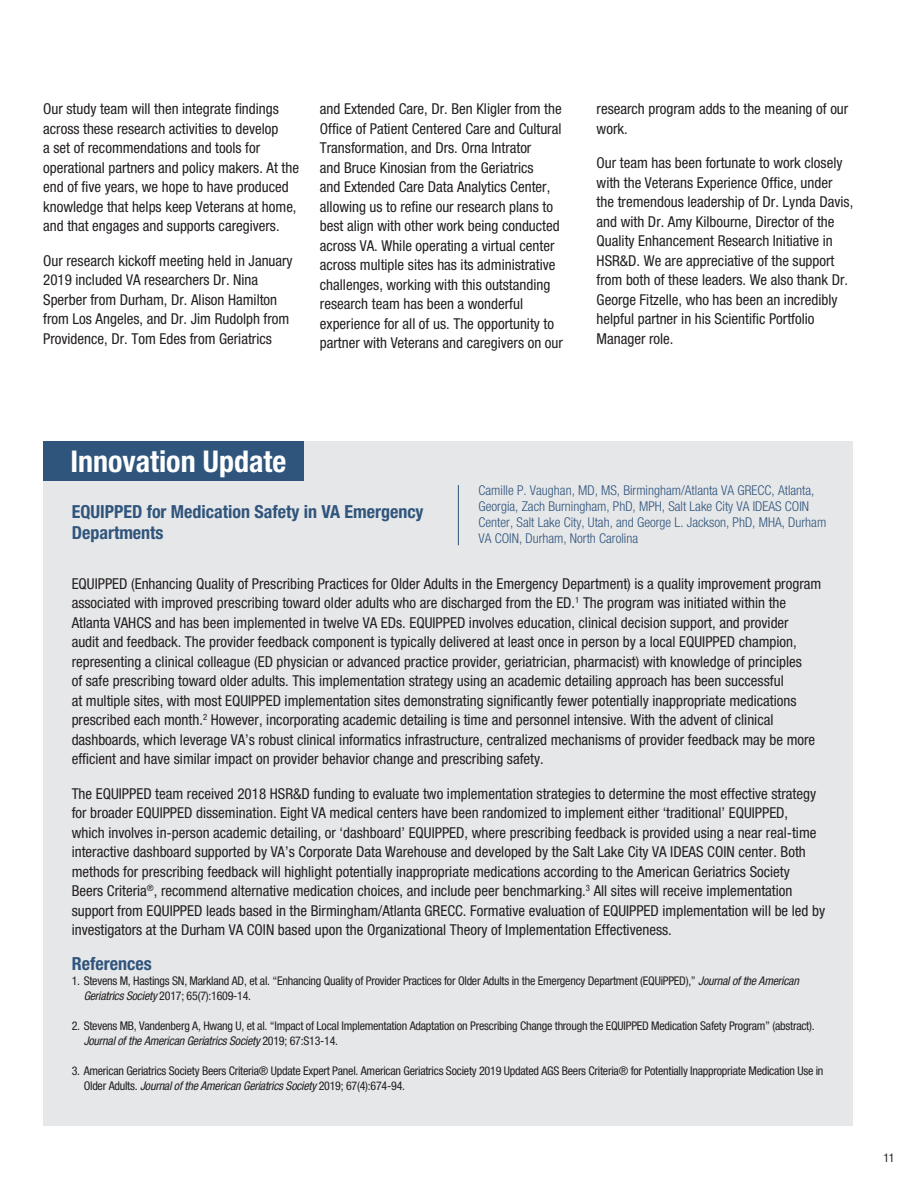
<style>
.page{position:relative;width:918px;height:1188px;background:#fff}
.page>*{position:absolute;margin:0;border:0;box-sizing:border-box;transform-origin:0 0}
.t1{font:700 condensed 30px "Helvetica Neue LT Std";color:#fff}
.t2{font:700 condensed 18px/21px "Helvetica Neue LT Std";color:#30557c}
.New_FORUM_text{font:condensed 15px/19.5px "Helvetica Neue LT Std";color:#231f20}
.t3{font:300 condensed 13.5px/16.2px "Helvetica Neue LT Std";color:#30557c}
.t4{font:condensed 12px/15px "Helvetica Neue LT Std";letter-spacing:-.02em;color:#231f20}
.s1{font-style:italic}
</style>
<div class="page">
<div style="left:43px;top:442px;width:810px;height:684px;background:#e6e7e9"></div>
<div style="left:43px;top:442px;width:261px;height:39px;background:#30557c"></div>
<hr style="left:458px;top:485px;width:1px;height:60px;background:#30557c">
<p class="New_FORUM_text" style="left:43px;top:99px;width:257px">Our study team will then integrate findings across these research activities to develop<br>a set of recommendations and tools for operational partners and policy makers. At the end of five years, we hope to have produced knowledge that helps keep Veterans at home, and that engages and supports caregivers.</p>
<p class="New_FORUM_text" style="left:43px;top:251px;width:251px">Our research kickoff meeting held in January 2019 included VA researchers Dr. Nina Sperber from Durham, Dr. Alison Hamilton from Los Angeles, and Dr. Jim Rudolph from Providence, Dr. Tom Edes from Geriatrics</p>
<p class="New_FORUM_text" style="left:320px;top:99px;width:245px">and Extended Care, Dr. Ben Kligler from the Office of Patient Centered Care and Cultural Transformation, and Drs. Orna Intrator<br>and Bruce Kinosian from the Geriatrics<br>and Extended Care Data Analytics Center, allowing us to refine our research plans to best align with other work being conducted across VA. While operating a virtual center across multiple sites has its administrative challenges, working with this outstanding research team has been a wonderful experience for all of us. The opportunity to partner with Veterans and caregivers on our</p>
<p class="New_FORUM_text" style="left:597px;top:99px;width:253px">research program adds to the meaning of our work.</p>
<p class="New_FORUM_text" style="left:597px;top:153px;width:258px">Our team has been fortunate to work closely with the Veterans Experience Office, under the tremendous leadership of Dr. Lynda Davis, and with Dr. Amy Kilbourne, Director of the Quality Enhancement Research Initiative in HSR&amp;D. We are appreciative of the support from both of these leaders. We also thank Dr.<br>George Fitzelle, who has been an incredibly helpful partner in his Scientific Portfolio Manager role.</p>
<h1 class="t1" style="left:70px;top:443px;width:217px">Innovation Update</h1>
<p class="t2" style="left:72px;top:501px;width:353px">EQUIPPED for Medication Safety in VA Emergency<br>Departments</p>
<p class="t3" style="left:479px;top:482px;width:349px">Camille P. Vaughan, MD, MS, Birmingham/Atlanta VA GRECC, Atlanta, Georgia, Zach Burningham, PhD, MPH, Salt Lake City VA IDEAS COIN Center, Salt Lake City, Utah, and George L. Jackson, PhD, MHA, Durham VA COIN, Durham, North Carolina</p>
<p class="New_FORUM_text" style="left:72px;top:574px;width:751px">EQUIPPED (Enhancing Quality of Prescribing Practices for Older Adults in the Emergency Department) is a quality improvement program associated with improved prescribing toward older adults who are discharged from the ED.<sup>1</sup> The program was initiated within the Atlanta VAHCS and has been implemented in twelve VA EDs. EQUIPPED involves education, clinical decision support, and provider<br>audit and feedback. The provider feedback component is typically delivered at least once in person by a local EQUIPPED champion, representing a clinical colleague (ED physician or advanced practice provider, geriatrician, pharmacist) with knowledge of principles<br>of safe prescribing toward older adults. This implementation strategy using an academic detailing approach has been successful<br>at multiple sites, with most EQUIPPED implementation sites demonstrating significantly fewer potentially inappropriate medications prescribed each month.<sup>2</sup> However, incorporating academic detailing is time and personnel intensive. With the advent of clinical dashboards, which leverage VA’s robust clinical informatics infrastructure, centralized mechanisms of provider feedback may be more efficient and have similar impact on provider behavior change and prescribing safety.</p>
<p class="New_FORUM_text" style="left:72px;top:784px;width:755px">The EQUIPPED team received 2018 HSR&amp;D funding to evaluate two implementation strategies to determine the most effective strategy for broader EQUIPPED dissemination. Eight VA medical centers have been randomized to implement either ‘traditional’ EQUIPPED,<br>which involves in-person academic detailing, or ‘dashboard’ EQUIPPED, where prescribing feedback is provided using a near real-time interactive dashboard supported by VA’s Corporate Data Warehouse and developed by the Salt Lake City VA IDEAS COIN center. Both methods for prescribing feedback will highlight potentially inappropriate medications according to the American Geriatrics Society Beers Criteria<sup>®</sup>, recommend alternative medication choices, and include peer benchmarking.<sup>3</sup> All sites will receive implementation support from EQUIPPED leads based in the Birmingham/Atlanta GRECC. Formative evaluation of EQUIPPED implementation will be led by investigators at the Durham VA COIN based upon the Organizational Theory of Implementation Effectiveness.</p>
<p class="t2" style="left:72px;top:953px;width:81px">References</p>
<p class="t4" style="left:84px;top:973px;width:717px;text-indent:-12px">1. Stevens M, Hastings SN, Markland AD, et al. “Enhancing Quality of Provider Practices for Older Adults in the Emergency Department (EQUiPPED),” <span class="s1">Journal of the American<br>Geriatrics Society</span> 2017; 65(7):1609-14.</p>
<p class="t4" style="left:84px;top:1018px;width:733px;text-indent:-12px">2. Stevens MB, Vandenberg A, Hwang U, et al. “Impact of Local Implementation Adaptation on Prescribing Change through the EQUIPPED Medication Safety Program” (abstract).<br><span class="s1">Journal of the American Geriatrics Society</span> 2019; 67:S13-14.</p>
<p class="t4" style="left:84px;top:1063px;width:741px;text-indent:-12px">3. American Geriatrics Society Beers Criteria® Update Expert Panel. American Geriatrics Society 2019 Updated AGS Beers Criteria® for Potentially Inappropriate Medication Use in<br>Older Adults. <span class="s1">Journal of the American Geriatrics Society</span> 2019; 67(4):674-94.</p>
<p class="t4" style="left:883px;top:1150px;width:13px">11</p>
</div>
